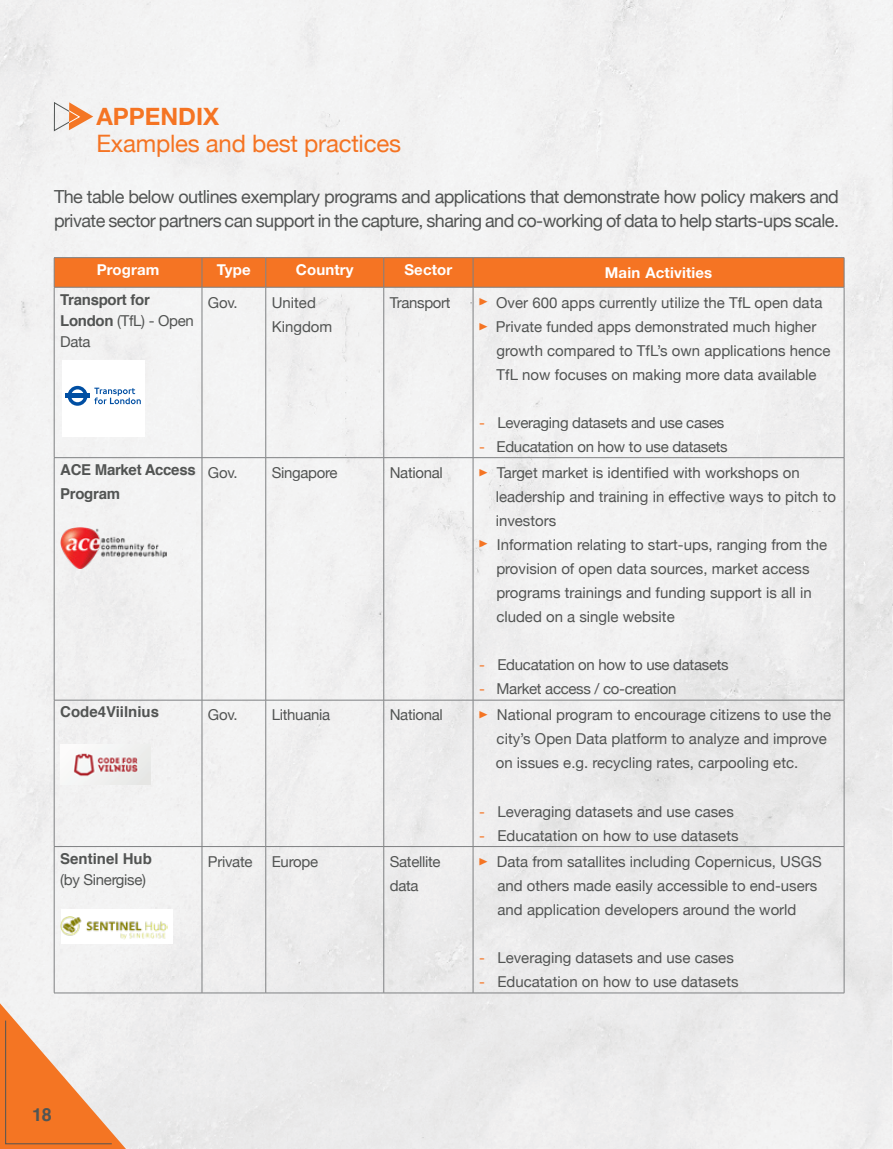
<style>
.page{position:relative;width:893px;height:1149px;background:#fff}
.page>*{position:absolute;margin:0;border:0;box-sizing:border-box;transform-origin:0 0}
.t1{font:24px "Helvetica Neue";letter-spacing:-.01em;color:#f57423}
.t2{font:700 24px "Helvetica Neue";color:#f57423}
.t3{font:18px/24px "Helvetica Neue";letter-spacing:-.03em;color:#525453}
.t4{font:700 18px "Helvetica";color:#505554}
.t5{font:15px/24px "Helvetica Neue";color:#525453}
.t6{font:15px/21px "Helvetica Neue";letter-spacing:-.02em;color:#525453}
.t7{font:700 15px "Helvetica Neue";letter-spacing:.01em;color:#fff}
.t8{font:700 15px/24px "Helvetica";letter-spacing:-.02em;color:#525453}
.t9{font:700 15px "Helvetica";color:#525453}
.s1{font-family:"Helvetica";font-weight:700}
.s2{color:#f57423}
</style>
<div class="page">
<div style="left:0;top:0;width:893px;height:1148px;background:#f1f0f0"></div>
<svg style="left:0;top:1002px;width:126px;height:146px"></svg>
<svg style="left:53px;top:101px;width:40px;height:30px"></svg>
<svg style="left:54px;top:257px;width:791px;height:30px;background:#ef7428"></svg>
<hr style="left:54px;top:457px;width:148px;height:1px;background:#7e8082">
<hr style="left:473px;top:457px;width:371px;height:1px;background:#7e8082">
<hr style="left:54px;top:699px;width:148px;height:1px;background:#7e8082">
<hr style="left:473px;top:699px;width:371px;height:1px;background:#7e8082">
<hr style="left:54px;top:846px;width:148px;height:1px;background:#7e8082">
<hr style="left:473px;top:846px;width:371px;height:1px;background:#7e8082">
<hr style="left:54px;top:992px;width:148px;height:1px;background:#7e8082">
<hr style="left:202px;top:992px;width:64px;height:1px;background:#7e8082">
<hr style="left:266px;top:992px;width:118px;height:1px;background:#7e8082">
<hr style="left:384px;top:992px;width:89px;height:1px;background:#7e8082">
<hr style="left:473px;top:992px;width:371px;height:1px;background:#7e8082">
<hr style="left:54px;top:287px;width:1px;height:170px;background:#7e8082">
<hr style="left:383px;top:287px;width:1px;height:170px;background:#7e8082">
<hr style="left:473px;top:287px;width:1px;height:170px;background:#7e8082">
<hr style="left:844px;top:287px;width:1px;height:170px;background:#7e8082">
<hr style="left:54px;top:457px;width:1px;height:242px;background:#7e8082">
<hr style="left:383px;top:457px;width:1px;height:242px;background:#7e8082">
<hr style="left:473px;top:457px;width:1px;height:242px;background:#7e8082">
<hr style="left:844px;top:457px;width:1px;height:242px;background:#7e8082">
<hr style="left:54px;top:700px;width:1px;height:146px;background:#7e8082">
<hr style="left:383px;top:700px;width:1px;height:146px;background:#7e8082">
<hr style="left:473px;top:700px;width:1px;height:146px;background:#7e8082">
<hr style="left:844px;top:700px;width:1px;height:146px;background:#7e8082">
<hr style="left:54px;top:846px;width:1px;height:146px;background:#7e8082">
<hr style="left:383px;top:846px;width:1px;height:146px;background:#7e8082">
<hr style="left:473px;top:846px;width:1px;height:146px;background:#7e8082">
<hr style="left:844px;top:846px;width:1px;height:146px;background:#7e8082">
<hr style="left:54px;top:287px;width:148px;height:1px;background:#7e8082">
<hr style="left:266px;top:287px;width:118px;height:1px;background:#7e8082">
<hr style="left:384px;top:287px;width:89px;height:1px;background:#7e8082">
<hr style="left:473px;top:287px;width:371px;height:1px;background:#7e8082">
<hr style="left:266px;top:457px;width:118px;height:1px;background:#7e8082">
<hr style="left:384px;top:457px;width:89px;height:1px;background:#7e8082">
<hr style="left:266px;top:699px;width:118px;height:1px;background:#7e8082">
<hr style="left:384px;top:699px;width:89px;height:1px;background:#7e8082">
<hr style="left:266px;top:846px;width:118px;height:1px;background:#7e8082">
<hr style="left:384px;top:846px;width:89px;height:1px;background:#7e8082">
<hr style="left:202px;top:287px;width:64px;height:1px;background:#7e8082">
<hr style="left:202px;top:457px;width:64px;height:1px;background:#7e8082">
<hr style="left:202px;top:699px;width:64px;height:1px;background:#7e8082">
<hr style="left:202px;top:846px;width:64px;height:1px;background:#7e8082">
<hr style="left:202px;top:287px;width:1px;height:170px;background:#7e8082">
<hr style="left:202px;top:457px;width:1px;height:242px;background:#7e8082">
<hr style="left:202px;top:700px;width:1px;height:146px;background:#7e8082">
<hr style="left:202px;top:846px;width:1px;height:146px;background:#7e8082">
<hr style="left:265px;top:287px;width:1px;height:170px;background:#7e8082">
<hr style="left:265px;top:457px;width:1px;height:242px;background:#7e8082">
<hr style="left:265px;top:700px;width:1px;height:146px;background:#7e8082">
<hr style="left:265px;top:846px;width:1px;height:146px;background:#7e8082">
<div style="left:62px;top:360px;width:82px;height:76px;background:#fff"></div>
<svg style="left:94px;top:387px;width:47px;height:17px"></svg>
<svg style="left:68px;top:386px;width:19px;height:19px"></svg>
<hr style="left:65px;top:393px;width:25px;height:4px;background:#004fa3">
<img style="left:60px;top:744px;width:91px;height:39px">
<img style="left:60px;top:527px;width:106px;height:41px">
<div style="left:61px;top:909px;width:111px;height:34px;background:#fff"></div>
<img style="left:59px;top:902px;width:109px;height:51px">
<h1 class="t2" style="left:97px;top:102px;width:124px">APPENDIX</h1>
<h1 class="t1" style="left:97px;top:126px;width:306px">Examples and best practices</h1>
<p class="t3" style="left:54px;top:186px;width:786px">The table below outlines exemplary programs and applications that demonstrate how policy makers and private sector partners can support in the capture, sharing and co-working of data to help starts-ups scale.</p>
<p class="t7" style="left:97px;top:261px;width:64px">Program</p>
<p class="t7" style="left:217px;top:261px;width:35px">Type</p>
<p class="t7" style="left:296px;top:261px;width:59px">Country</p>
<p class="t7" style="left:404px;top:261px;width:49px">Sector</p>
<p class="t7" style="left:605px;top:263px;width:109px">Main Activities</p>
<p class="t8" style="left:60px;top:287px;width:91px">Transport for</p>
<p class="t6" style="left:60px;top:310px;width:135px"><span class="s1">London</span> (TfL) - Open<br>Data</p>
<p class="t5" style="left:208px;top:291px;width:31px">Gov.</p>
<p class="t5" style="left:272px;top:291px;width:62px">United<br>Kingdom</p>
<p class="t6" style="left:390px;top:292px;width:62px">Transport</p>
<p class="t5" style="left:479px;top:291px;width:345px"><span class="s2">•</span> Over 600 apps currently utilize the TfL open data</p>
<p class="t5" style="left:497px;top:315px;width:335px;text-indent:-18px"><span class="s2">•</span> Private funded apps demonstrated much higher growth compared to TfL’s own applications hence<br>TfL now focuses on making more data available</p>
<p class="t6" style="left:479px;top:412px;width:247px"><span class="s2">-</span> Leveraging datasets and use cases</p>
<p class="t6" style="left:479px;top:436px;width:250px"><span class="s2">-</span> Educatation on how to use datasets</p>
<p class="t8" style="left:60px;top:457px;width:137px">ACE Market Access<br>Program</p>
<p class="t5" style="left:208px;top:461px;width:31px">Gov.</p>
<p class="t6" style="left:272px;top:463px;width:67px">Singapore</p>
<p class="t6" style="left:390px;top:463px;width:55px">National</p>
<p class="t5" style="left:496px;top:461px;width:342px;text-indent:-17px"><span class="s2">•</span> Target market is identified with workshops on leadership and training in effective ways to pitch to investors</p>
<p class="t5" style="left:496px;top:533px;width:332px;text-indent:-17px"><span class="s2">•</span> Information relating to start-ups, ranging from the provision of open data sources, market access programs trainings and funding support is all in cluded on a single website</p>
<p class="t6" style="left:479px;top:655px;width:251px"><span class="s2">-</span> Educatation on how to use datasets</p>
<p class="t6" style="left:479px;top:679px;width:199px"><span class="s2">-</span> Market access / co-creation</p>
<p class="t9" style="left:60px;top:699px;width:100px">Code4Viilnius</p>
<p class="t5" style="left:208px;top:703px;width:31px">Gov.</p>
<p class="t6" style="left:272px;top:705px;width:60px">Lithuania</p>
<p class="t6" style="left:390px;top:705px;width:55px">National</p>
<p class="t5" style="left:496px;top:703px;width:337px;text-indent:-17px"><span class="s2">•</span> National program to encourage citizens to use the city’s Open Data platform to analyze and improve on issues e.g. recycling rates, carpooling etc.</p>
<p class="t5" style="left:479px;top:799px;width:256px"><span class="s2">-</span> Leveraging datasets and use cases</p>
<p class="t5" style="left:479px;top:823px;width:261px"><span class="s2">-</span> Educatation on how to use datasets</p>
<p class="t9" style="left:60px;top:846px;width:93px">Sentinel Hub</p>
<p class="t6" style="left:60px;top:869px;width:87px">(by Sinergise)</p>
<p class="t6" style="left:208px;top:851px;width:46px">Private</p>
<p class="t5" style="left:272px;top:850px;width:48px">Europe</p>
<p class="t6" style="left:390px;top:850px;width:52px;line-height:24px">Satellite data</p>
<p class="t5" style="left:497px;top:850px;width:326px;text-indent:-18px"><span class="s2">•</span> Data from satallites including Copernicus, USGS and others made easily accessible to end-users and application developers around the world</p>
<p class="t5" style="left:479px;top:946px;width:256px"><span class="s2">-</span> Leveraging datasets and use cases</p>
<p class="t5" style="left:479px;top:970px;width:261px"><span class="s2">-</span> Educatation on how to use datasets</p>
<p class="t4" style="left:32px;top:1099px;width:21px">18</p>
</div>
